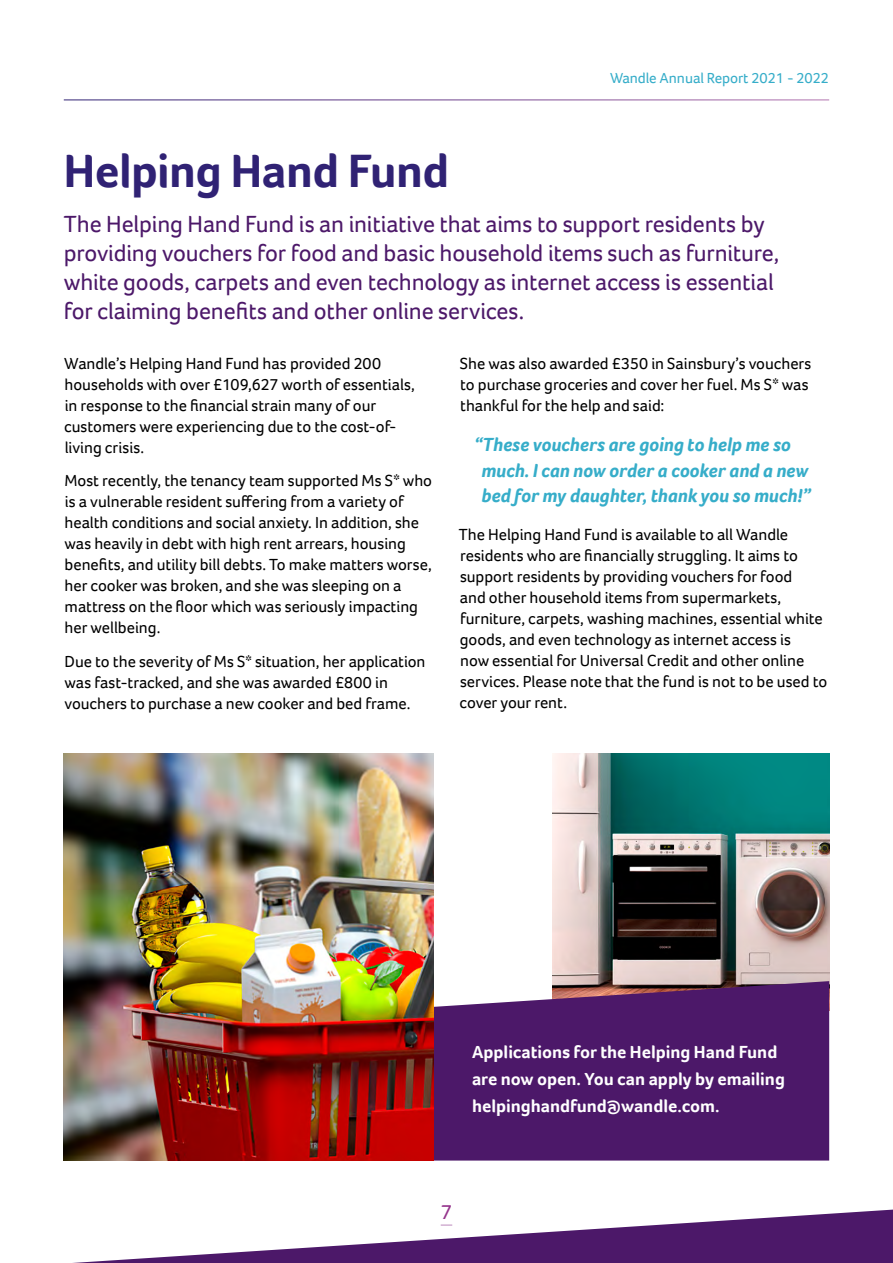
<style>
.page{position:relative;width:893px;height:1263px;background:#fff}
.page>*{position:absolute;margin:0;border:0;box-sizing:border-box;transform-origin:0 0}
.Title_H1{font:700 48px "Foco";letter-spacing:-.015em;color:#302274}
.Standfirst_para{font:24px/28.8px "Foco";letter-spacing:-.01em;color:#4c1869}
.t1{font:21px "Foco";color:#95358c}
.Body_copy{font:italic 700 19.5px/25.5px "Foco";letter-spacing:-.005em;color:#36adc9}
.Standfirst_para-2{font:700 18px/27px "Foco";letter-spacing:-.005em;color:#fff}
.Body_copy-2{font:16.5px/21px "Foco";letter-spacing:-.005em;color:#000}
.t2{font:15px "Foco";letter-spacing:-.005em;color:#36adc9}
</style>
<div class="page">
<img style="left:552px;top:753px;width:277px;height:228px">
<svg style="left:434px;top:981px;width:395px;height:179px;background:#55236e"></svg>
<img style="left:64px;top:753px;width:370px;height:407px">
<svg style="left:73px;top:1209px;width:820px;height:54px"></svg>
<p class="t2" style="left:610px;top:68px;width:220px">Wandle Annual Report 2021 - 2022</p>
<p class="Title_H1" style="left:64px;top:139px;width:387px">Helping Hand Fund</p>
<p class="Standfirst_para" style="left:64px;top:210px;width:717px">The Helping Hand Fund is an initiative that aims to support residents by providing vouchers for food and basic household items such as furniture, white goods, carpets and even technology as internet access is essential for claiming benefits and other online services.</p>
<p class="Body_copy-2" style="left:64px;top:352px;width:352px">Wandle’s Helping Hand Fund has provided 200 households with over £109,627 worth of essentials, in response to the financial strain many of our customers were experiencing due to the cost-of&shy;living crisis.</p>
<p class="Body_copy-2" style="left:64px;top:470px;width:369px">Most recently, the tenancy team supported Ms S* who is a vulnerable resident suffering from a variety of health conditions and social anxiety. In addition, she was heavily in debt with high rent arrears, housing benefits, and utility bill debts. To make matters worse, her cooker was broken, and she was sleeping on a mattress on the floor which was seriously impacting her wellbeing.</p>
<p class="Body_copy-2" style="left:64px;top:651px;width:363px">Due to the severity of Ms S* situation, her application was fast-tracked, and she was awarded £800 in vouchers to purchase a new cooker and bed frame.</p>
<p class="Body_copy-2" style="left:460px;top:352px;width:353px">She was also awarded £350 in Sainsbury’s vouchers to purchase groceries and cover her fuel. Ms S* was thankful for the help and said:</p>
<p class="Body_copy" style="left:481px;top:432px;width:331px;text-indent:-7px">“These vouchers are going to help me so much. I can now order a cooker and a new bed for my daughter, thank you so much!”</p>
<p class="Body_copy-2" style="left:459px;top:524px;width:370px">The Helping Hand Fund is available to all Wandle residents who are financially struggling. It aims to support residents by providing vouchers for food<br>and other household items from supermarkets, furniture, carpets, washing machines, essential white goods, and even technology as internet access is<br>now essential for Universal Credit and other online services. Please note that the fund is not to be used to cover your rent.</p>
<p class="Standfirst_para-2" style="left:472px;top:1038px;width:314px">Applications for the Helping Hand Fund are now open. You can apply by emailing helpinghandfund@wandle.com.</p>
<p class="t1" style="left:441px;top:1198px;width:13px">7</p>
</div>
